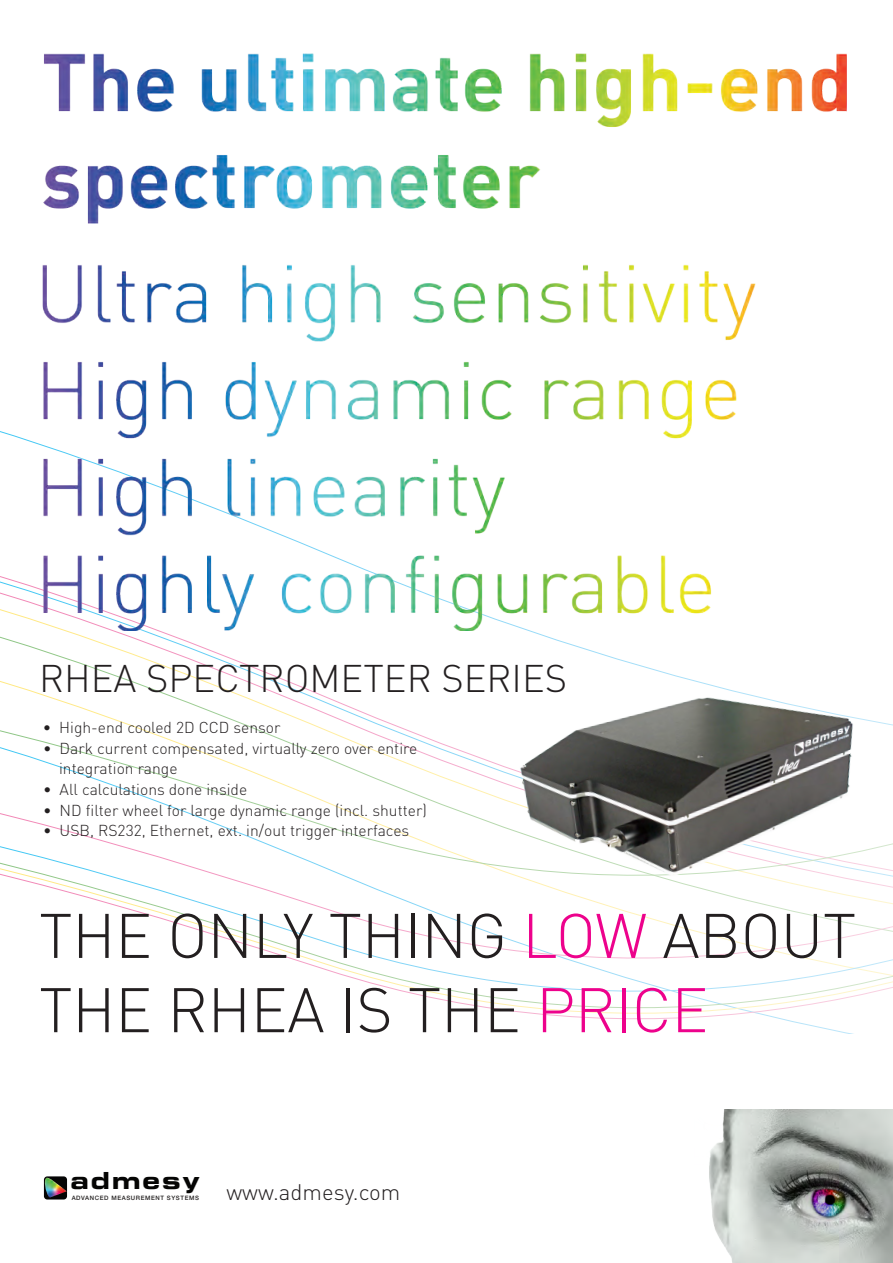
<style>
.page{position:relative;width:893px;height:1263px;background:#fff}
.page>*{position:absolute;margin:0;border:0;box-sizing:border-box;transform-origin:0 0}
.t1{font:300 61.95px/74.2px "DIN";letter-spacing:-.005em;color:#231f20}
.t2{font:300 38.1px "DIN";color:#231f20}
.t3{font:23.55px "Eurostile LT Std Bold Ex 2";letter-spacing:.085em;color:#050504}
.t4{font:300 22.2px "DIN";color:#231f20}
.t5{font:300 15.6px/20.5px "DIN";color:#231f20}
.t6{font:500 6px "Helvetica Neue LT Std";letter-spacing:.1em;color:#211e1e}
.s1{color:#ed028c}
</style>
<div class="page">
<svg style="left:0;top:857px;width:893px;height:174px"></svg>
<svg style="left:0;top:631px;width:893px;height:226px"></svg>
<img style="left:709px;top:1110px;width:184px;height:153px">
<img style="left:459px;top:672px;width:415px;height:241px">
<img style="left:43px;top:53px;width:804px;height:171px">
<div style="left:44px;top:1176px;width:23px;height:23px;background:#050504;border-radius:3px"></div>
<img style="left:45px;top:1178px;width:22px;height:19px">
<img style="left:0;top:264px;width:756px;height:367px">
<p class="t2" style="left:39px;top:655px;width:530px">RHEA SPECTROMETER SERIES</p>
<p class="t5" style="left:43px;top:717px;width:239px">• High-end cooled 2D CCD sensor</p>
<p class="t5" style="left:59px;top:738px;width:360px;text-indent:-16px">• Dark current compensated, virtually zero over entire integration range</p>
<p class="t5" style="left:43px;top:779px;width:206px">• All calculations done inside</p>
<p class="t5" style="left:43px;top:800px;width:385px">• ND filter wheel for large dynamic range (incl. shutter)</p>
<p class="t5" style="left:43px;top:820px;width:368px">• USB, RS232, Ethernet, ext. in/out trigger interfaces</p>
<p class="t1" style="left:39px;top:898px;width:819px">THE ONLY THING <span class="s1">LOW</span> ABOUT<br>THE RHEA IS THE <span class="s1">PRICE</span></p>
<p class="t3" style="left:71px;top:1163px;width:130px">admesy</p>
<p class="t6" style="left:72px;top:1194px;width:129px">ADVANCED MEASUREMENT SYSTEMS</p>
<p class="t4" style="left:226px;top:1178px;width:175px">www.admesy.com</p>
</div>
